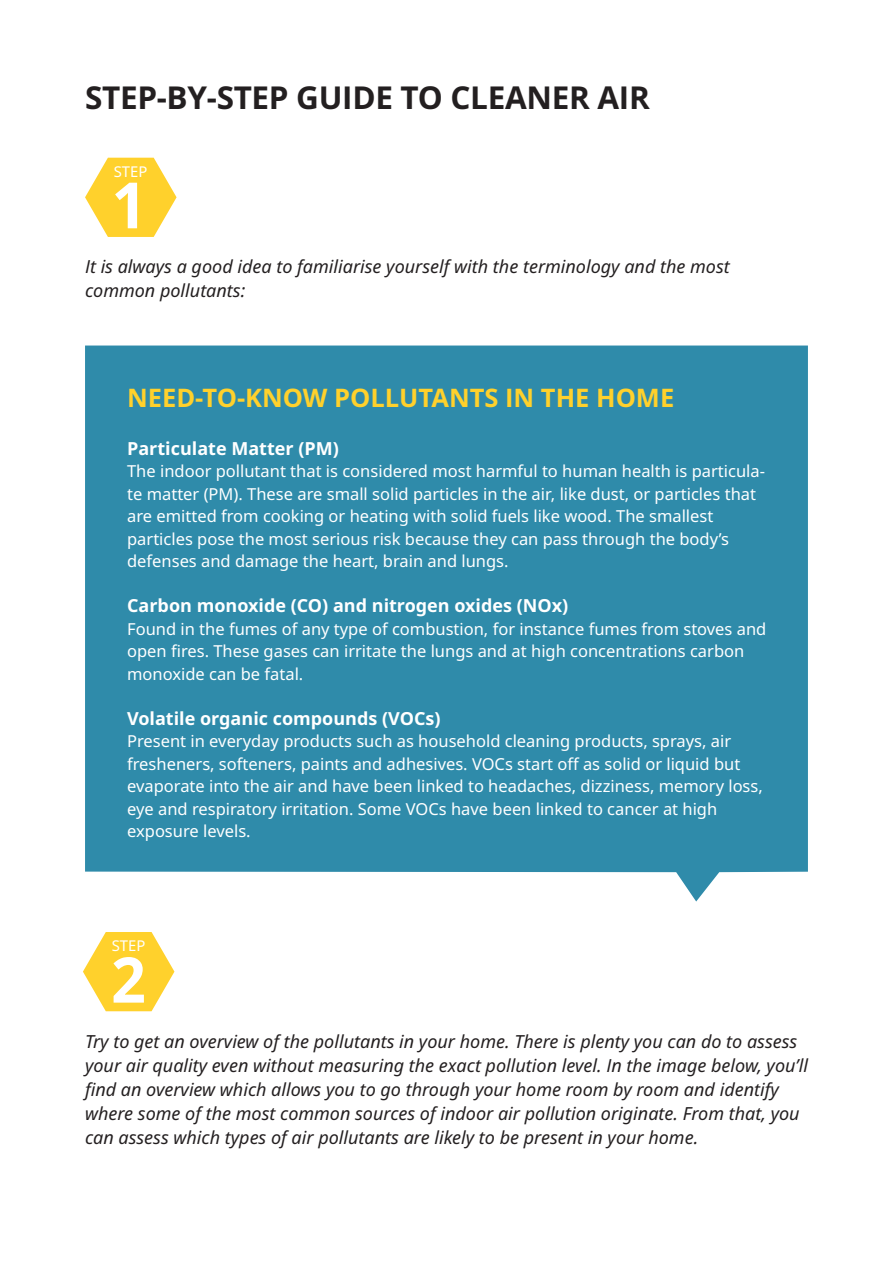
<style>
.page{position:relative;width:893px;height:1263px;background:#fff}
.page>*{position:absolute;margin:0;border:0;box-sizing:border-box;transform-origin:0 0}
.t1{font:700 31.5px "Noto IKEA Latin";letter-spacing:-.01em;color:#231f20}
.t2{font:700 25.5px "Noto IKEA Latin";color:#ffd12c}
.t3{font:italic 18px/24px "Noto IKEA Latin";color:#231f20}
.t4{font:700 18px "Noto IKEA Latin";color:#fff}
.t5{font:16.5px/22.5px "Noto IKEA Latin";color:#fff}
.t6{font:14.85px "Noto IKEA Latin";color:#fff}
</style>
<div class="page">
<div style="left:85px;top:345px;width:723px;height:556px;background:#2f8baa"></div>
<svg style="left:83px;top:932px;width:91px;height:79px"></svg>
<svg style="left:85px;top:158px;width:92px;height:79px"></svg>
<p class="t1" style="left:85px;top:75px;width:566px">STEP-BY-STEP GUIDE TO CLEANER AIR</p>
<p class="t6" style="left:114px;top:161px;width:35px">STEP</p>
<p class="t3" style="left:85px;top:254px;width:646px">It is always a good idea to familiarise yourself with the terminology and the most common pollutants:</p>
<p class="t2" style="left:127px;top:380px;width:549px">NEED-TO-KNOW POLLUTANTS IN THE HOME</p>
<p class="t4" style="left:127px;top:436px;width:213px">Particulate Matter (PM)</p>
<p class="t5" style="left:127px;top:460px;width:639px">The indoor pollutant that is considered most harmful to human health is particula&shy;te matter (PM). These are small solid particles in the air, like dust, or particles that are emitted from cooking or heating with solid fuels like wood. The smallest particles pose the most serious risk because they can pass through the body’s defenses and damage the heart, brain and lungs.</p>
<p class="t4" style="left:127px;top:593px;width:443px">Carbon monoxide (CO) and nitrogen oxides (NOx)</p>
<p class="t5" style="left:127px;top:617px;width:641px">Found in the fumes of any type of combustion, for instance fumes from stoves and open fires. These gases can irritate the lungs and at high concentrations carbon monoxide can be fatal.</p>
<p class="t4" style="left:127px;top:706px;width:315px">Volatile organic compounds (VOCs)</p>
<p class="t5" style="left:127px;top:730px;width:637px">Present in everyday products such as household cleaning products, sprays, air fresheners, softeners, paints and adhesives. VOCs start off as solid or liquid but evaporate into the air and have been linked to headaches, dizziness, memory loss, eye and respiratory irritation. Some VOCs have been linked to cancer at high exposure levels.</p>
<p class="t6" style="left:112px;top:935px;width:35px">STEP</p>
<p class="t3" style="left:85px;top:1029px;width:724px">Try to get an overview of the pollutants in your home. There is plenty you can do to assess your air quality even without measuring the exact pollution level. In the image below, you’ll find an overview which allows you to go through your home room by room and identify where some of the most common sources of indoor air pollution originate. From that, you can assess which types of air pollutants are likely to be present in your home.</p>
</div>
